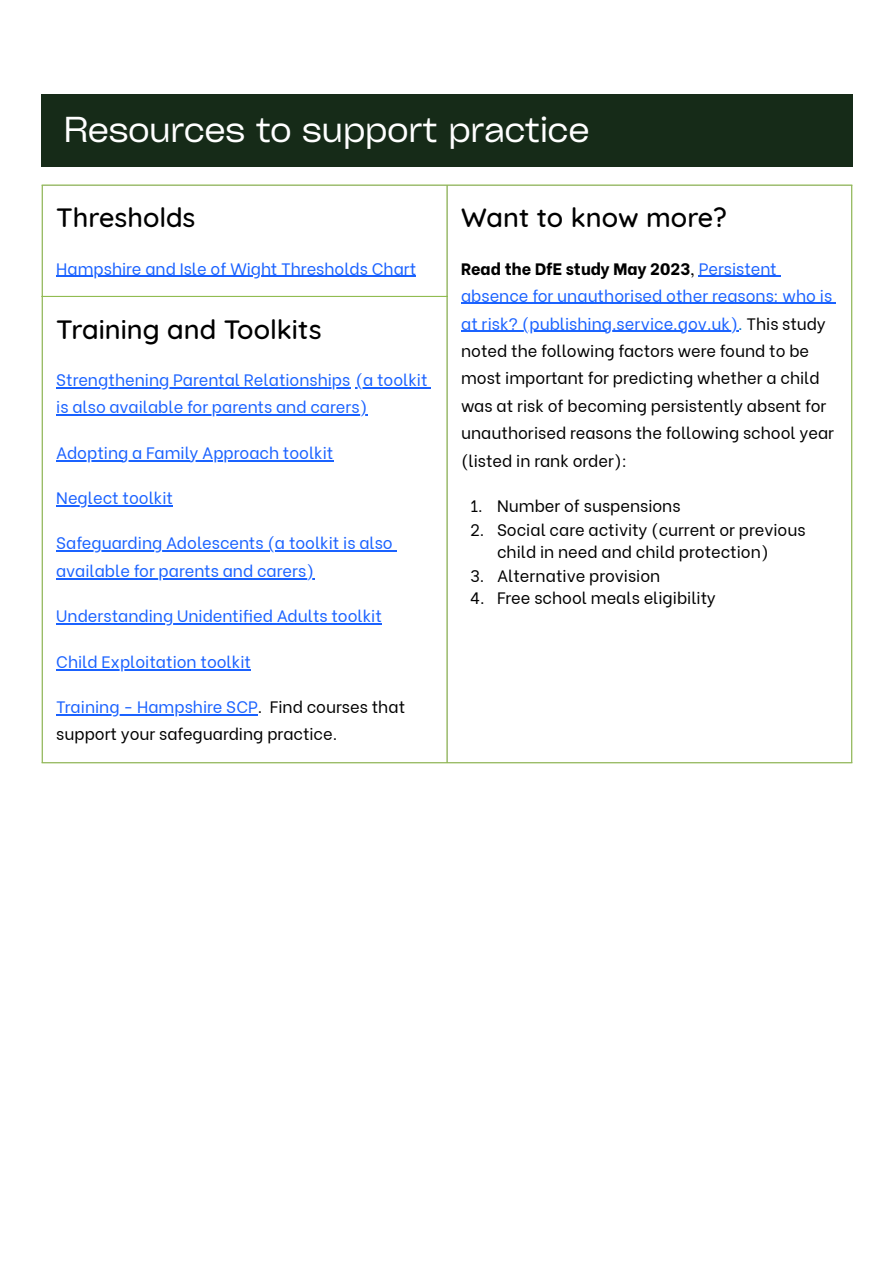
<style>
.page{position:relative;width:894px;height:1263px;background:#fff}
.page>*{position:absolute;margin:0;border:0;box-sizing:border-box;transform-origin:0 0}
.t1{font:34.5px "Cy Grotesk Key";letter-spacing:-.02em;color:#fff}
.t2{font:500 27px "Quicksand";color:#000}
.t3{font:16.5px/27.5px "Be Vietnam";color:#000}
.t4{font:16.5px/27px "Be Vietnam";color:#1a62ff}
.s1{color:#1a62ff}
.s2{font-weight:800}
.s3{color:#0070c0}
</style>
<div class="page">
<div style="left:42px;top:94px;width:810px;height:72px;background:#162b18"></div>
<hr style="left:56px;top:276px;width:360px;height:1px;background:#1a62ff">
<hr style="left:698px;top:276px;width:78px;height:1px;background:#1a62ff">
<hr style="left:461px;top:303px;width:370px;height:1px;background:#1a62ff">
<hr style="left:461px;top:331px;width:277px;height:1px;background:#1a62ff">
<hr style="left:56px;top:387px;width:294px;height:1px;background:#1a62ff">
<hr style="left:355px;top:387px;width:72px;height:1px;background:#1a62ff">
<hr style="left:56px;top:414px;width:311px;height:1px;background:#1a62ff">
<hr style="left:56px;top:460px;width:277px;height:1px;background:#1a62ff">
<hr style="left:56px;top:505px;width:56px;height:1px;background:#1a62ff">
<hr style="left:112px;top:505px;width:61px;height:1px;background:#1a62ff">
<hr style="left:56px;top:550px;width:207px;height:1px;background:#1a62ff">
<hr style="left:267px;top:550px;width:125px;height:1px;background:#1a62ff">
<hr style="left:56px;top:578px;width:258px;height:1px;background:#1a62ff">
<hr style="left:56px;top:623px;width:326px;height:1px;background:#1a62ff">
<hr style="left:56px;top:669px;width:195px;height:1px;background:#1a62ff">
<hr style="left:56px;top:714px;width:202px;height:1px;background:#1a62ff">
<hr style="left:42px;top:186px;width:1px;height:576px;background:#91bc51">
<hr style="left:446px;top:186px;width:1px;height:576px;background:#91bc51">
<hr style="left:851px;top:186px;width:1px;height:576px;background:#91bc51">
<hr style="left:42px;top:184px;width:810px;height:2px;background:#91bc51">
<hr style="left:42px;top:296px;width:405px;height:1px;background:#91bc51">
<hr style="left:42px;top:762px;width:810px;height:1px;background:#91bc51">
<p class="t1" style="left:64px;top:107px;width:527px">Resources to support practice</p>
<h1 class="t2" style="left:56px;top:200px;width:141px">Thresholds</h1>
<p class="t4" style="left:56px;top:253px;width:361px">Hampshire and Isle of Wight Thresholds Chart</p>
<h1 class="t2" style="left:56px;top:312px;width:267px">Training and Toolkits</h1>
<p class="t4" style="left:56px;top:365px;width:372px">Strengthening Parental Relationships (a toolkit is also available for parents and carers)</p>
<p class="t4" style="left:56px;top:438px;width:278px">Adopting a Family Approach toolkit</p>
<p class="t4" style="left:56px;top:483px;width:118px">Neglect toolkit</p>
<p class="t4" style="left:56px;top:527px;width:338px;line-height:28.2px">Safeguarding Adolescents (a toolkit is also available for parents and carers)</p>
<p class="t4" style="left:56px;top:601px;width:327px">Understanding Unidentified Adults toolkit</p>
<p class="t4" style="left:56px;top:647px;width:196px">Child Exploitation toolkit</p>
<p class="t3" style="left:56px;top:692px;width:350px;line-height:27px"><span class="s1">Training - Hampshire SCP</span>. Find courses that support your safeguarding practice.</p>
<h1 class="t2" style="left:461px;top:200px;width:267px">Want to know more?</h1>
<h2 class="t3" style="left:461px;top:253px;width:374px"><span class="s2">Read the DfE study May 2023</span>, <span class="s1">Persistent absence for unauthorised other reasons: who is at risk? (publishing.service.gov.uk)</span><span class="s3">.</span> This study noted the following factors were found to be most important for predicting whether a child was at risk of becoming persistently absent for unauthorised reasons the following school year (listed in rank order):</h2>
<p class="t3" style="left:470px;top:490px;width:212px">1. Number of suspensions</p>
<p class="t3" style="left:470px;top:517px;width:337px;line-height:22.5px;text-align:center">2. Social care activity (current or previous child in need and child protection)</p>
<p class="t3" style="left:470px;top:560px;width:192px">3. Alternative provision</p>
<p class="t3" style="left:470px;top:583px;width:247px">4. Free school meals eligibility</p>
</div>
